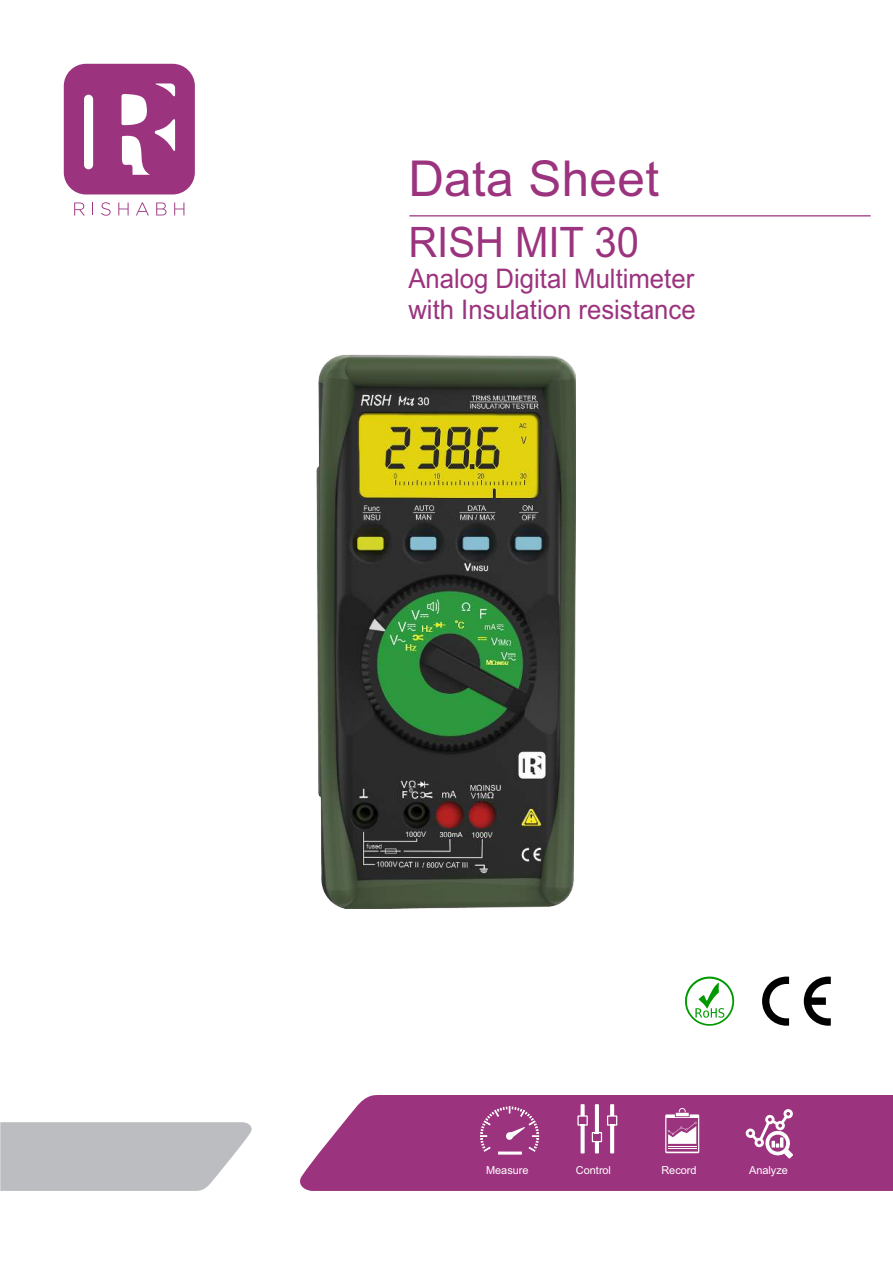
<style>
.page{position:relative;width:893px;height:1263px;background:#fff}
.page>*{position:absolute;margin:0;border:0;box-sizing:border-box;transform-origin:0 0}
.t1{font:49.5px "Arial";letter-spacing:.01em;color:#9b337e}
.t2{font:42px "Arial";color:#9b337e;scale:.95 1}
.t3{font:27px/31.2px "Arial";color:#9b337e;scale:.95 1}
.t4{font:10.95px "Arial";color:#fff}
</style>
<div class="page">
<hr style="left:409px;top:215px;width:462px;height:1px;background:#9c347e">
<svg style="left:64px;top:64px;width:131px;height:130px"></svg>
<svg style="left:74px;top:203px;width:11px;height:12px"></svg>
<svg style="left:92px;top:203px;width:1px;height:12px"></svg>
<svg style="left:101px;top:202px;width:10px;height:14px"></svg>
<svg style="left:118px;top:203px;width:11px;height:12px"></svg>
<svg style="left:136px;top:202px;width:13px;height:13px"></svg>
<svg style="left:156px;top:203px;width:10px;height:12px"></svg>
<svg style="left:174px;top:203px;width:10px;height:12px"></svg>
<svg style="left:300px;top:1095px;width:593px;height:96px;background:#a03e85"></svg>
<svg style="left:0;top:1122px;width:252px;height:69px;background:#c1c2c5"></svg>
<svg style="left:665px;top:1108px;width:34px;height:45px"></svg>
<svg style="left:746px;top:1109px;width:47px;height:49px"></svg>
<svg style="left:577px;top:1104px;width:40px;height:49px"></svg>
<hr style="left:498px;top:1151px;width:24px;height:3px;background:#fff">
<svg style="left:480px;top:1106px;width:59px;height:46px;background:#a74d8e"></svg>
<svg style="left:762px;top:976px;width:27px;height:50px"></svg>
<svg style="left:804px;top:976px;width:27px;height:50px"></svg>
<svg style="left:685px;top:976px;width:49px;height:50px"></svg>
<img style="left:316px;top:354px;width:260px;height:555px">
<h1 class="t1" style="left:408px;top:147px;width:252px">Data Sheet</h1>
<h2 class="t2" style="left:408px;top:214px;width:244px">RISH MIT 30</h2>
<p class="t3" style="left:408px;top:263px;width:304px">Analog Digital Multimeter with Insulation resistance</p>
<p class="t4" style="left:486px;top:1163px;width:44px">Measure</p>
<p class="t4" style="left:576px;top:1163px;width:37px">Control</p>
<p class="t4" style="left:661px;top:1162px;width:36px">Record</p>
<p class="t4" style="left:749px;top:1163px;width:40px">Analyze</p>
</div>
